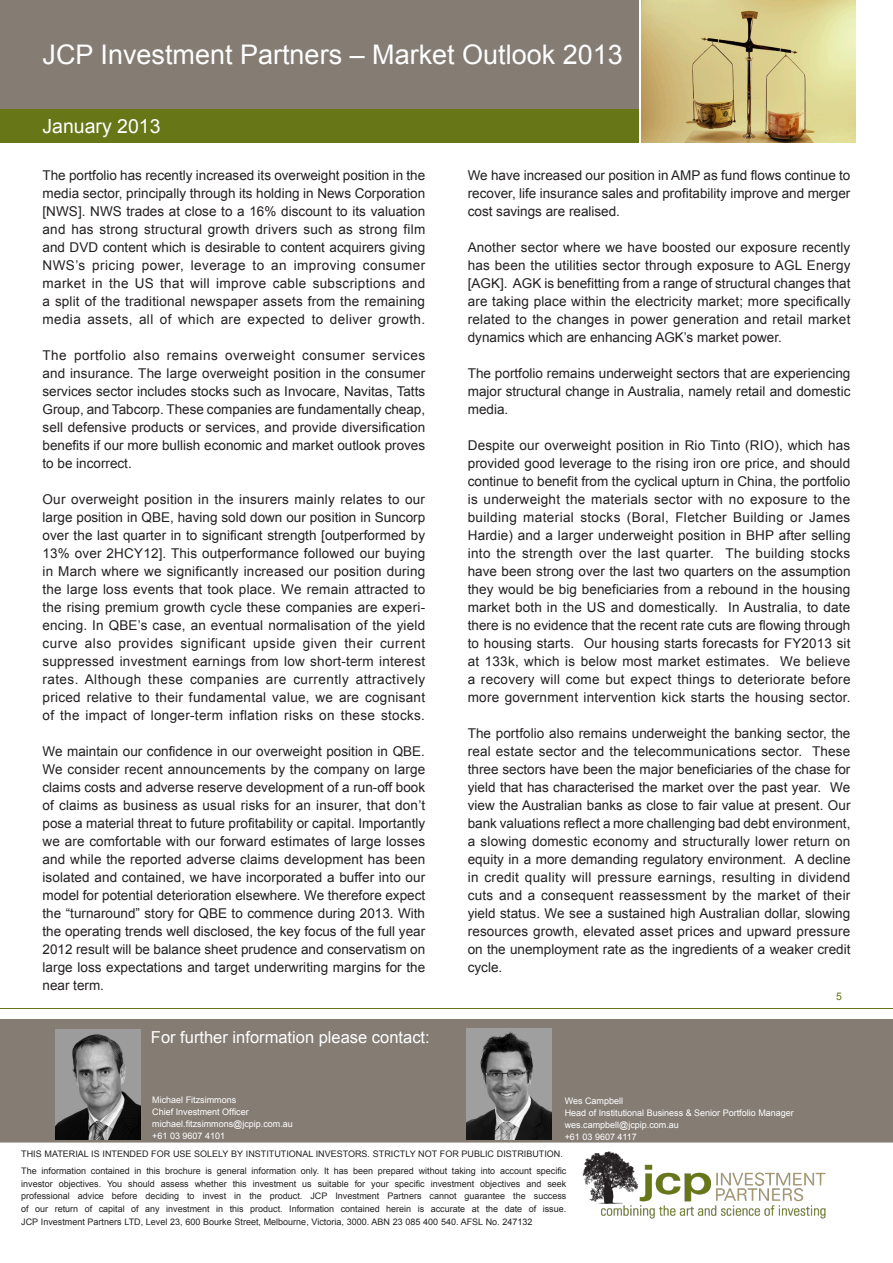
<style>
.page{position:relative;width:893px;height:1263px;background:#fff}
.page>*{position:absolute;margin:0;border:0;box-sizing:border-box;transform-origin:0 0}
.heading_white{font:27px "Arial";color:#fff}
.date_heading_white{font:19.5px "Arial";color:#fff}
.front_cover_green_ba{font:16.5px "Arial";color:#fff}
.body{font:13.5px/18px "Arial";color:#231f20;text-align:justify}
.front_cover_green_ba-2{font:10.5px "Arial";color:#677717}
.legals{font:9px/12.8px "Arial";color:#231f20;text-align:justify}
.front_cover_green_ba-3{font:9px "Arial";color:#fff}
</style>
<div class="page">
<div style="left:0;top:0;width:639px;height:109px;background:#857c74"></div>
<div style="left:0;top:109px;width:639px;height:33px;background:#677717"></div>
<hr style="left:0;top:1008px;width:893px;height:1px;background:#677717">
<img style="left:641px;top:0;width:215px;height:142px">
<img style="left:582px;top:1151px;width:244px;height:68px">
<div style="left:0;top:1019px;width:893px;height:123px;background:#857c74"></div>
<img style="left:466px;top:1029px;width:85px;height:111px">
<div style="left:565px;top:1072px;width:277px;height:68px;background:#857c74"></div>
<div style="left:152px;top:1070px;width:154px;height:69px;background:#857c74"></div>
<div style="left:151px;top:1030px;width:285px;height:29px;background:#857c74"></div>
<img style="left:55px;top:1029px;width:85px;height:111px">
<p class="heading_white" style="left:43px;top:37px;width:582px">JCP Investment Partners – Market Outlook 2013</p>
<p class="date_heading_white" style="left:43px;top:113px;width:120px">January 2013</p>
<p class="body" style="left:43px;top:166px;width:384px">The portfolio has recently increased its overweight position in the media sector, principally through its holding in News Corporation [NWS]. NWS trades at close to a 16% discount to its valuation and has strong structural growth drivers such as strong film and DVD content which is desirable to content acquirers giving NWS’s pricing power, leverage to an improving consumer market in the US that will improve cable subscriptions and a split of the traditional newspaper assets from the remaining media assets, all of which are expected to deliver growth.</p>
<p class="body" style="left:43px;top:346px;width:384px">The portfolio also remains overweight consumer services and insurance. The large overweight position in the consumer services sector includes stocks such as Invocare, Navitas, Tatts Group, and Tabcorp. These companies are fundamentally cheap, sell defensive products or services, and provide diversification benefits if our more bullish economic and market outlook proves to be incorrect.</p>
<p class="body" style="left:43px;top:490px;width:384px">Our overweight position in the insurers mainly relates to our large position in QBE, having sold down our position in Suncorp over the last quarter in to significant strength [outperformed by 13% over 2HCY12]. This outperformance followed our buying in March where we significantly increased our position during the large loss events that took place. We remain attracted to the rising premium growth cycle these companies are experi&shy;encing. In QBE’s case, an eventual normalisation of the yield curve also provides significant upside given their current suppressed investment earnings from low short-term interest rates. Although these companies are currently attractively priced relative to their fundamental value, we are cognisant of the impact of longer-term inflation risks on these stocks.</p>
<p class="body" style="left:43px;top:742px;width:384px">We maintain our confidence in our overweight position in QBE.<br>We consider recent announcements by the company on large claims costs and adverse reserve development of a run-off book of claims as business as usual risks for an insurer, that don’t pose a material threat to future profitability or capital. Importantly we are comfortable with our forward estimates of large losses and while the reported adverse claims development has been isolated and contained, we have incorporated a buffer into our model for potential deterioration elsewhere. We therefore expect the “turnaround” story for QBE to commence during 2013. With the operating trends well disclosed, the key focus of the full year 2012 result will be balance sheet prudence and conservatism on large loss expectations and target underwriting margins for the near term.</p>
<p class="front_cover_green_ba" style="left:151px;top:1026px;width:280px">For further information please contact:</p>
<p class="front_cover_green_ba-3" style="left:152px;top:1094px;width:86px">Michael Fitzsimmons</p>
<p class="front_cover_green_ba-3" style="left:152px;top:1106px;width:98px">Chief Investment Officer</p>
<p class="front_cover_green_ba-3" style="left:152px;top:1118px;width:142px">michael.fitzsimmons@jcpip.com.au</p>
<p class="front_cover_green_ba-3" style="left:152px;top:1130px;width:74px">+61 03 9607 4101</p>
<p class="body" style="left:468px;top:166px;width:384px">We have increased our position in AMP as fund flows continue to recover, life insurance sales and profitability improve and merger cost savings are realised.</p>
<p class="body" style="left:468px;top:238px;width:384px">Another sector where we have boosted our exposure recently has been the utilities sector through exposure to AGL Energy [AGK]. AGK is benefitting from a range of structural changes that are taking place within the electricity market; more specifically related to the changes in power generation and retail market dynamics which are enhancing AGK’s market power.</p>
<p class="body" style="left:468px;top:364px;width:384px">The portfolio remains underweight sectors that are experiencing major structural change in Australia, namely retail and domestic media.</p>
<p class="body" style="left:468px;top:436px;width:384px">Despite our overweight position in Rio Tinto (RIO), which has provided good leverage to the rising iron ore price, and should continue to benefit from the cyclical upturn in China, the portfolio is underweight the materials sector with no exposure to the building material stocks (Boral, Fletcher Building or James Hardie) and a larger underweight position in BHP after selling into the strength over the last quarter. The building stocks have been strong over the last two quarters on the assumption they would be big beneficiaries from a rebound in the housing market both in the US and domestically. In Australia, to date there is no evidence that the recent rate cuts are flowing through to housing starts. Our housing starts forecasts for FY2013 sit at 133k, which is below most market estimates. We believe a recovery will come but expect things to deteriorate before more government intervention kick starts the housing sector.</p>
<p class="body" style="left:468px;top:724px;width:384px">The portfolio also remains underweight the banking sector, the real estate sector and the telecommunications sector. These three sectors have been the major beneficiaries of the chase for yield that has characterised the market over the past year. We view the Australian banks as close to fair value at present. Our bank valuations reflect a more challenging bad debt environment, a slowing domestic economy and structurally lower return on equity in a more demanding regulatory environment. A decline in credit quality will pressure earnings, resulting in dividend cuts and a consequent reassessment by the market of their yield status. We see a sustained high Australian dollar, slowing resources growth, elevated asset prices and upward pressure on the unemployment rate as the ingredients of a weaker credit cycle.</p>
<p class="front_cover_green_ba-2" style="left:836px;top:989px;width:7px">5</p>
<p class="front_cover_green_ba-3" style="left:565px;top:1095px;width:60px">Wes Campbell</p>
<p class="front_cover_green_ba-3" style="left:565px;top:1107px;width:231px">Head of Institutional Business &amp; Senior Portfolio Manager</p>
<p class="front_cover_green_ba-3" style="left:565px;top:1119px;width:116px">wes.campbell@jcpip.com.au</p>
<p class="front_cover_green_ba-3" style="left:565px;top:1131px;width:74px">+61 03 9607 4117</p>
<p class="legals" style="left:21px;top:1147px;width:543px">THIS MATERIAL IS INTENDED FOR USE SOLELY BY INSTITUTIONAL INVESTORS. STRICTLY NOT FOR PUBLIC DISTRIBUTION.</p>
<p class="legals" style="left:21px;top:1164px;width:547px">The information contained in this brochure is general information only. It has been prepared without taking into account specific investor objectives. You should assess whether this investment us suitable for your specific investment objectives and seek professional advice before deciding to invest in the product. JCP Investment Partners cannot guarantee the success of our return of capital of any investment in this product. Information contained herein is accurate at the date of issue.<br>JCP Investment Partners LTD, Level 23, 600 Bourke Street, Melbourne, Victoria, 3000. ABN 23 085 400 540. AFSL No. 247132</p>
</div>
